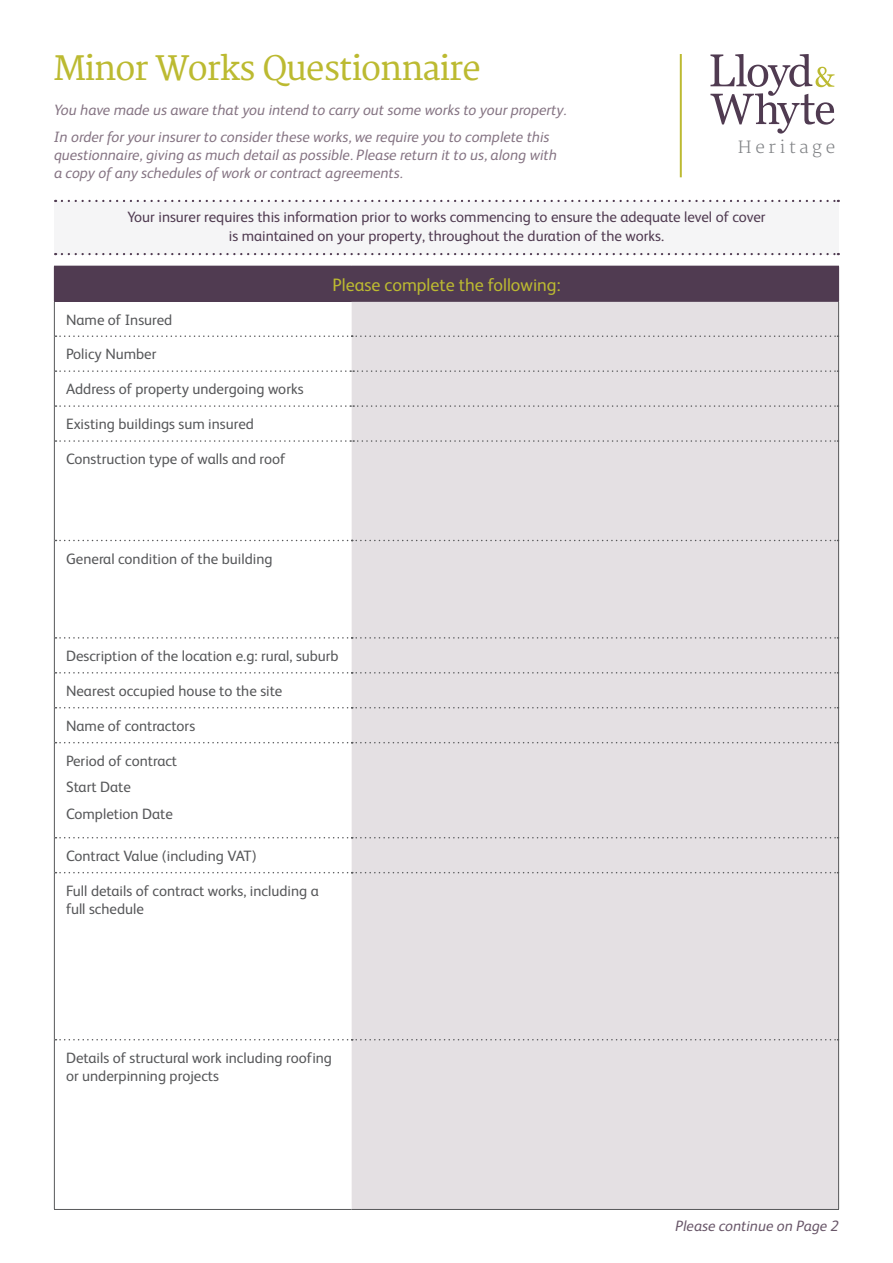
<style>
.page{position:relative;width:893px;height:1263px;background:#fff}
.page>*{position:absolute;margin:0;border:0;box-sizing:border-box;transform-origin:0 0}
.t1{font:33px "Merriweather";letter-spacing:-.01em;color:#bcba31}
.t2{font:18px "FS Albert";color:#bcba31}
.t3{font:300 16.8px "Merriweather";letter-spacing:.22em;color:#808285}
.t4{font:15px/18px "FS Albert";color:#57585a}
.t5{font:italic 15px/18px "FS Albert";color:#857483}
.t6{font:15px/19.5px "FS Albert";color:#503b51;text-align:center}
.t7{font:italic 15px "FS Albert";color:#695769}
</style>
<div class="page">
<div style="left:54px;top:266px;width:785px;height:35px;background:#503b51"></div>
<div style="left:352px;top:302px;width:486px;height:907px;background:#e4e0e3"></div>
<hr style="left:838px;top:441px;width:1px;height:99px;background:#57585a">
<hr style="left:54px;top:301px;width:298px;height:1px;background:#503b51">
<hr style="left:54px;top:302px;width:1px;height:34px;background:#57585a">
<hr style="left:54px;top:336px;width:1px;height:35px;background:#57585a">
<hr style="left:54px;top:371px;width:1px;height:35px;background:#57585a">
<hr style="left:54px;top:406px;width:1px;height:35px;background:#57585a">
<hr style="left:54px;top:441px;width:1px;height:99px;background:#57585a">
<hr style="left:54px;top:540px;width:1px;height:98px;background:#57585a">
<hr style="left:54px;top:638px;width:1px;height:35px;background:#57585a">
<hr style="left:54px;top:673px;width:1px;height:35px;background:#57585a">
<hr style="left:54px;top:708px;width:1px;height:35px;background:#57585a">
<hr style="left:54px;top:743px;width:1px;height:95px;background:#57585a">
<hr style="left:54px;top:838px;width:1px;height:35px;background:#57585a">
<hr style="left:352px;top:301px;width:487px;height:1px;background:#503b51">
<hr style="left:838px;top:302px;width:1px;height:34px;background:#57585a">
<svg style="left:56px;top:335px;width:782px;height:2px"></svg>
<hr style="left:838px;top:336px;width:1px;height:35px;background:#57585a">
<hr style="left:838px;top:371px;width:1px;height:35px;background:#57585a">
<hr style="left:838px;top:406px;width:1px;height:35px;background:#57585a">
<svg style="left:56px;top:370px;width:782px;height:2px"></svg>
<svg style="left:56px;top:405px;width:782px;height:2px"></svg>
<svg style="left:56px;top:440px;width:782px;height:2px"></svg>
<svg style="left:56px;top:540px;width:782px;height:1px"></svg>
<hr style="left:838px;top:540px;width:1px;height:98px;background:#57585a">
<svg style="left:56px;top:637px;width:782px;height:2px"></svg>
<svg style="left:56px;top:672px;width:782px;height:1px"></svg>
<svg style="left:56px;top:707px;width:782px;height:1px"></svg>
<svg style="left:56px;top:742px;width:782px;height:1px"></svg>
<svg style="left:56px;top:837px;width:782px;height:1px"></svg>
<hr style="left:838px;top:638px;width:1px;height:35px;background:#57585a">
<hr style="left:838px;top:673px;width:1px;height:35px;background:#57585a">
<hr style="left:838px;top:708px;width:1px;height:35px;background:#57585a">
<hr style="left:838px;top:743px;width:1px;height:95px;background:#57585a">
<hr style="left:838px;top:838px;width:1px;height:35px;background:#57585a">
<hr style="left:54px;top:1040px;width:1px;height:169px;background:#57585a">
<hr style="left:838px;top:1040px;width:1px;height:169px;background:#57585a">
<hr style="left:54px;top:1209px;width:298px;height:1px;background:#57585a">
<hr style="left:352px;top:1209px;width:487px;height:1px;background:#57585a">
<hr style="left:838px;top:873px;width:1px;height:167px;background:#57585a">
<svg style="left:56px;top:872px;width:782px;height:1px"></svg>
<hr style="left:54px;top:873px;width:1px;height:167px;background:#57585a">
<svg style="left:56px;top:1039px;width:782px;height:1px"></svg>
<svg style="left:711px;top:54px;width:123px;height:80px"></svg>
<hr style="left:680px;top:54px;width:2px;height:123px;background:#bcba31">
<div style="left:54px;top:201px;width:785px;height:53px;background:#f5f5f6"></div>
<svg style="left:62px;top:200px;width:777px;height:2px"></svg>
<svg style="left:62px;top:253px;width:777px;height:2px"></svg>
<p class="t1" style="left:54px;top:41px;width:428px">Minor Works Questionnaire</p>
<p class="t5" style="left:54px;top:100px;width:514px">You have made us aware that you intend to carry out some works to your property.</p>
<p class="t5" style="left:54px;top:127px;width:504px">In order for your insurer to consider these works, we require you to complete this questionnaire, giving as much detail as possible. Please return it to us, along with a copy of any schedules of work or contract agreements.</p>
<p class="t3" style="left:738px;top:137px;width:99px">Heritage</p>
<p class="t6" style="left:127px;top:206px;width:640px">Your insurer requires this information prior to works commencing to ensure the adequate level of cover is maintained on your property, throughout the duration of the works.</p>
<p class="t4" style="left:66px;top:310px;width:108px">Name of Insured</p>
<p class="t4" style="left:66px;top:345px;width:92px">Policy Number</p>
<p class="t4" style="left:66px;top:379px;width:239px">Address of property undergoing works</p>
<p class="t4" style="left:66px;top:414px;width:189px">Existing buildings sum insured</p>
<p class="t4" style="left:66px;top:449px;width:221px">Construction type of walls and roof</p>
<p class="t2" style="left:332px;top:273px;width:230px">Please complete the following:</p>
<p class="t4" style="left:66px;top:549px;width:208px">General condition of the building</p>
<p class="t4" style="left:66px;top:646px;width:274px">Description of the location e.g: rural, suburb</p>
<p class="t4" style="left:66px;top:681px;width:218px">Nearest occupied house to the site</p>
<p class="t4" style="left:66px;top:716px;width:131px">Name of contractors</p>
<p class="t4" style="left:66px;top:751px;width:113px">Period of contract</p>
<p class="t4" style="left:66px;top:777px;width:66px">Start Date</p>
<p class="t4" style="left:66px;top:804px;width:108px">Completion Date</p>
<p class="t4" style="left:66px;top:846px;width:192px">Contract Value (including VAT)</p>
<p class="t4" style="left:66px;top:881px;width:254px">Full details of contract works, including a full schedule</p>
<p class="t4" style="left:66px;top:1048px;width:267px">Details of structural work including roofing or underpinning projects</p>
<p class="t7" style="left:675px;top:1215px;width:165px">Please continue on Page 2</p>
</div>
